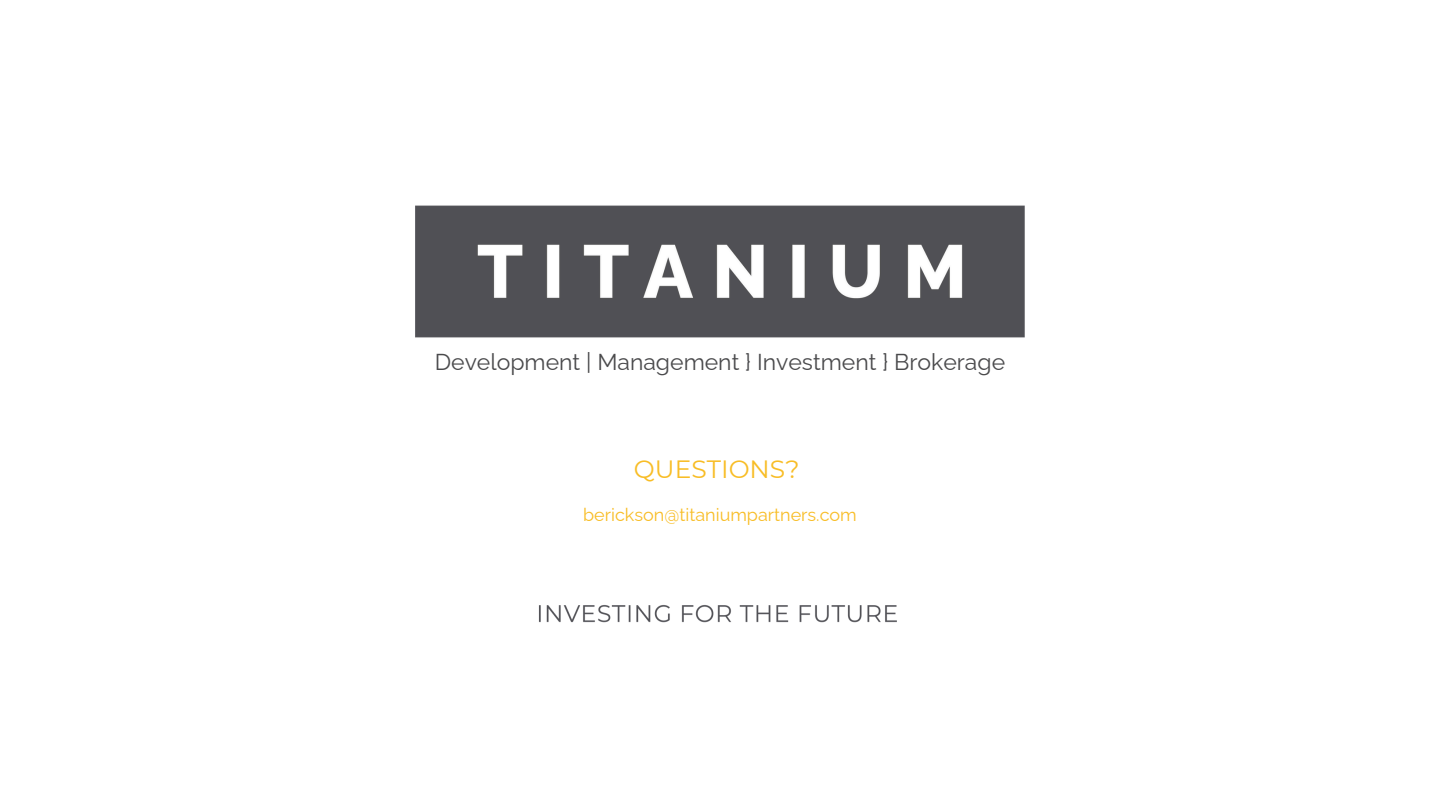
<style>
.page{position:relative;width:1440px;height:810px;background:#fff}
.page>*{position:absolute;margin:0;border:0;box-sizing:border-box;transform-origin:0 0}
.t1{font:25px "Montserrat";color:#f8bd26}
.t2{font:23px "Raleway";color:#4a4a4c}
.t3{font:18px "Raleway";color:#f8bd26}
</style>
<div class="page">
<img style="left:538px;top:605px;width:359px;height:18px">
<img style="left:415px;top:205px;width:610px;height:133px">
<h1 class="t2" style="left:435px;top:348px;width:572px">Development | Management } Investment } Brokerage</h1>
<p class="t1" style="left:634px;top:454px;width:167px">QUESTIONS?</p>
<h2 class="t3" style="left:583px;top:504px;width:275px">berickson@titaniumpartners.com</h2>
</div>
